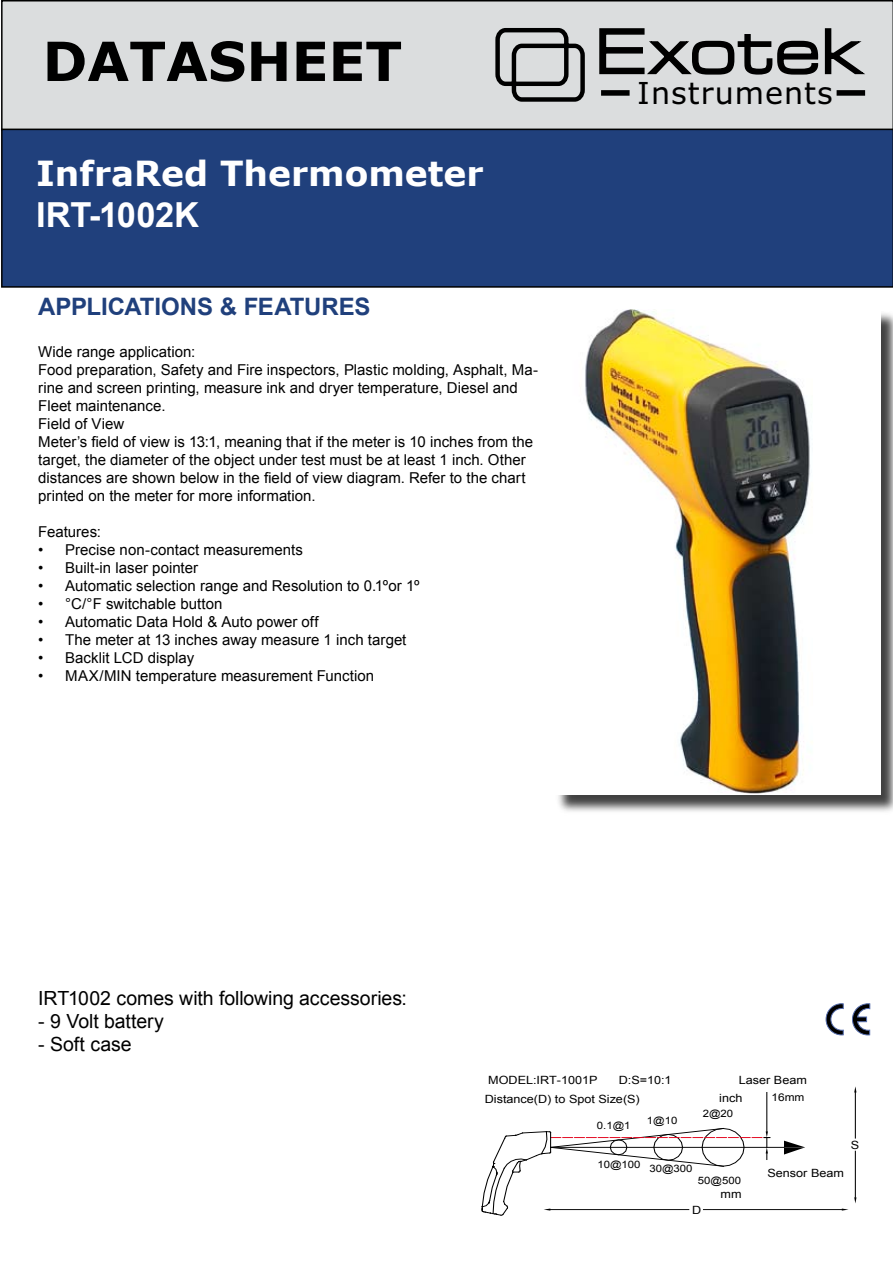
<style>
.page{position:relative;width:893px;height:1263px;background:#fff}
.page>*{position:absolute;margin:0;border:0;box-sizing:border-box;transform-origin:0 0}
.t1{font:expanded 61.2px "Square 721 BT";letter-spacing:.005em;color:#000}
.t2{font:700 54px "Verdana";color:#000}
.t3{font:700 34.5px "Verdana";color:#fff}
.t4{font:700 34.5px "Arial";letter-spacing:-.005em;color:#fff}
.t5{font:30.3px "Verdana";letter-spacing:.035em;color:#000}
.t6{font:700 24px "Arial";letter-spacing:-.005em;color:#20407c}
.t7{font:19.5px "Arial";letter-spacing:-.005em;color:#000}
.t8{font:15px/18px "Arial";color:#000}
.t9{font:11.4px "Arial";color:#000;scale:1.11 1}
.t10{font:10.65px "Arial";color:#000;scale:1.11 1}
.t11{font:10.2px "Arial";color:#000;scale:1.11 1}
</style>
<div class="page">
<div style="left:1px;top:0;width:892px;height:129px;background:#dbddde"></div>
<div style="left:1px;top:129px;width:892px;height:159px;background:#20407c"></div>
<svg style="left:495px;top:26px;width:92px;height:78px;background:#9d9f9f"></svg>
<svg style="left:598px;top:27px;width:270px;height:49px;background:#b9bbbb"></svg>
<div style="left:837px;top:90px;width:28px;height:6px;background:#000"></div>
<div style="left:601px;top:90px;width:29px;height:6px;background:#000"></div>
<hr style="left:703px;top:1209px;width:139px;height:1px;background:#000">
<svg style="left:784px;top:1141px;width:21px;height:13px"></svg>
<hr style="left:766px;top:1092px;width:1px;height:39px;background:#000">
<hr style="left:551px;top:1147px;width:233px;height:1px;background:#000">
<svg style="left:482px;top:1128px;width:288px;height:88px"></svg>
<hr style="left:855px;top:1151px;width:1px;height:46px;background:#000">
<svg style="left:842px;top:1197px;width:14px;height:13px"></svg>
<hr style="left:855px;top:1092px;width:1px;height:46px;background:#000">
<svg style="left:852px;top:1004px;width:18px;height:31px"></svg>
<svg style="left:826px;top:1004px;width:17px;height:31px"></svg>
<div style="left:555px;top:311px;width:338px;height:505px;background:#000;opacity:.75"></div>
<img style="left:555px;top:309px;width:325px;height:486px">
<h2 class="t2" style="left:43px;top:27px;width:361px">DATASHEET</h2>
<h3 class="t3" style="left:36px;top:151px;width:449px">InfraRed Thermometer</h3>
<h3 class="t4" style="left:36px;top:192px;width:164px">IRT-1002K</h3>
<h3 class="t6" style="left:38px;top:291px;width:334px">APPLICATIONS &amp; FEATURES</h3>
<p class="t8" style="left:38px;top:342px;width:501px">Wide range application:<br>Food preparation, Safety and Fire inspectors, Plastic molding, Asphalt, Ma&shy;rine and screen printing, measure ink and dryer temperature, Diesel and Fleet maintenance.<br>Field of View<br>Meter’s field of view is 13:1, meaning that if the meter is 10 inches from the target, the diameter of the object under test must be at least 1 inch. Other distances are shown below in the field of view diagram. Refer to the chart printed on the meter for more information.</p>
<p class="t8" style="left:65px;top:522px;width:356px;text-indent:-27px">Features:<br>Precise non-contact measurements<br>Built-in laser pointer<br>Automatic selection range and Resolution to 0.1ºor 1º °C/°F switchable button<br>Automatic Data Hold &amp; Auto power off<br>The meter at 13 inches away measure 1 inch target<br>Backlit LCD display<br>MAX/MIN temperature measurement Function</p>
<p class="t8" style="left:38px;top:540px;width:7px;text-align:justify">• • • • • • • •</p>
<h1 class="t1" style="left:594px;top:15px;width:269px">Exotek</h1>
<h3 class="t5" style="left:637px;top:73px;width:197px">Instruments</h3>
<h3 class="t7" style="left:38px;top:985px;width:370px">IRT1002 comes with following accessories:</h3>
<h3 class="t7" style="left:38px;top:1008px;width:127px">- 9 Volt battery</h3>
<h3 class="t7" style="left:38px;top:1032px;width:95px">- Soft case</h3>
<p class="t9" style="left:488px;top:1073px;width:100px">MODEL:IRT-1001P</p>
<p class="t9" style="left:619px;top:1073px;width:49px">D:S=10:1</p>
<p class="t9" style="left:739px;top:1072px;width:63px">Laser Beam</p>
<p class="t9" style="left:485px;top:1091px;width:141px">Distance(D) to Spot Size(S)</p>
<p class="t9" style="left:719px;top:1091px;width:22px">inch</p>
<p class="t10" style="left:771px;top:1091px;width:31px">16mm</p>
<p class="t11" style="left:597px;top:1119px;width:32px">0.1@1</p>
<p class="t11" style="left:647px;top:1114px;width:29px">1@10</p>
<p class="t11" style="left:703px;top:1107px;width:29px">2@20</p>
<p class="t11" style="left:597px;top:1157px;width:40px">10@100</p>
<p class="t11" style="left:649px;top:1162px;width:40px">30@300</p>
<p class="t11" style="left:698px;top:1174px;width:40px">50@500</p>
<p class="t9" style="left:692px;top:1202px;width:10px">D</p>
<p class="t9" style="left:721px;top:1187px;width:20px">mm</p>
<p class="t9" style="left:767px;top:1166px;width:70px">Sensor Beam</p>
<p class="t9" style="left:851px;top:1137px;width:9px">S</p>
</div>
